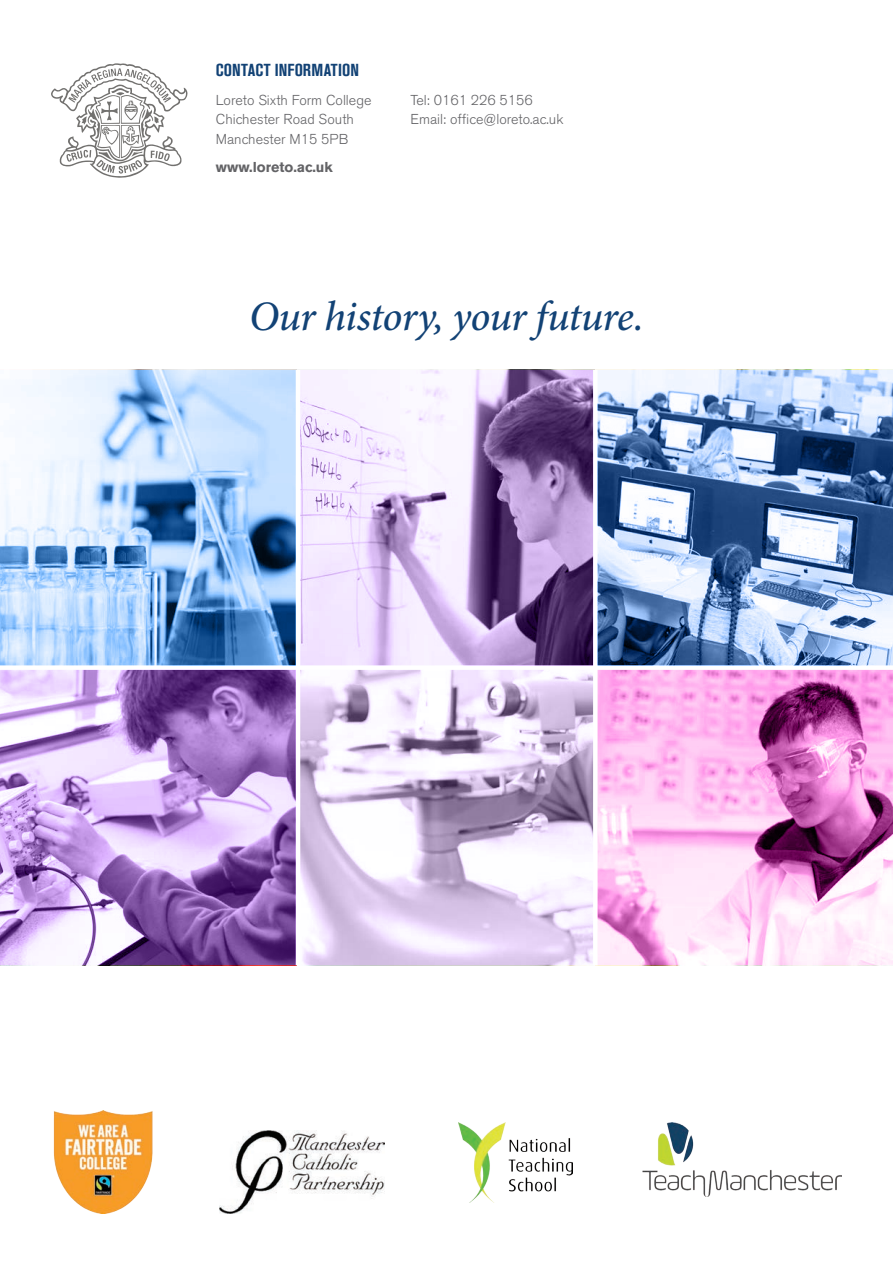
<style>
.page{position:relative;width:893px;height:1263px;background:#fff}
.page>*{position:absolute;margin:0;border:0;box-sizing:border-box;transform-origin:0 0}
.loreto_tertiary_head{font:italic 500 42px "Minion Pro";letter-spacing:-.02em;color:#124275}
.t1{font:700 condensed 17.25px "Akzidenz Grotesk BE";letter-spacing:.005em;color:#124275}
.t2{font:300 14.25px "Akzidenz Grotesk BE";color:#636366}
.t3{font:700 14.25px "Akzidenz Grotesk BE";color:#636366}
</style>
<div class="page">
<svg style="left:51px;top:63px;width:136px;height:115px"></svg>
<img style="left:220px;top:1130px;width:164px;height:84px">
<img style="left:458px;top:1122px;width:114px;height:81px">
<img style="left:642px;top:1122px;width:200px;height:74px">
<img style="left:53px;top:1110px;width:100px;height:104px">
<svg style="left:300px;top:670px;width:293px;height:295px"></svg>
<svg style="left:0;top:370px;width:296px;height:296px;background:#a6c5e9"></svg>
<svg style="left:0;top:669px;width:296px;height:296px;background:#b190cc"></svg>
<svg style="left:300px;top:370px;width:294px;height:296px"></svg>
<svg style="left:597px;top:370px;width:296px;height:296px"></svg>
<svg style="left:598px;top:669px;width:295px;height:296px;background:#e9acdb"></svg>
<p class="t1" style="left:216px;top:60px;width:145px">CONTACT INFORMATION</p>
<p class="t2" style="left:216px;top:92px;width:157px">Loreto Sixth Form College</p>
<p class="t2" style="left:216px;top:111px;width:140px">Chichester Road South</p>
<p class="t2" style="left:216px;top:131px;width:134px">Manchester M15 5PB</p>
<p class="t3" style="left:216px;top:159px;width:118px">www.loreto.ac.uk</p>
<p class="t2" style="left:411px;top:92px;width:124px">Tel: 0161 226 5156</p>
<p class="t2" style="left:411px;top:111px;width:154px">Email: office@loreto.ac.uk</p>
<p class="loreto_tertiary_head" style="left:249px;top:291px;width:396px">Our history, your future.</p>
</div>
